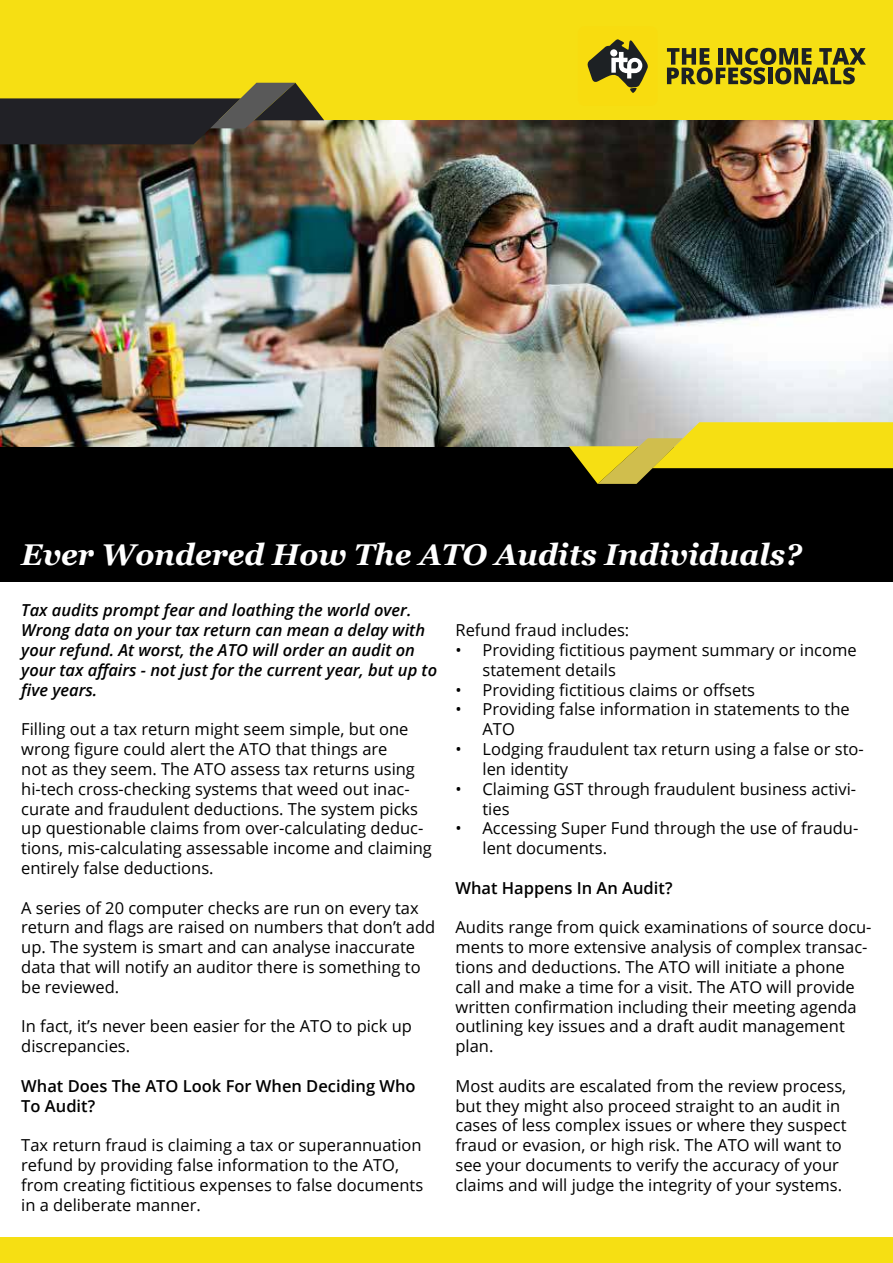
<style>
.page{position:relative;width:893px;height:1263px;background:#fff}
.page>*{position:absolute;margin:0;border:0;box-sizing:border-box;transform-origin:0 0}
.t1{font:italic 700 30px "Georgia";color:#fff}
.t2{font:16.5px/19.8px "Open Sans";color:#000}
.t3{font:italic 600 16.5px/19.8px "Open Sans";color:#000}
.t4{font:600 16.5px/19.8px "Open Sans";color:#000}
</style>
<div class="page">
<div style="left:0;top:446px;width:893px;height:136px;background:#000"></div>
<div style="left:0;top:0;width:893px;height:136px;background:#f6df13"></div>
<div style="left:578px;top:26px;width:79px;height:80px;background:#f8dc0f;border-radius:7px"></div>
<svg style="left:587px;top:39px;width:61px;height:54px"></svg>
<div style="left:610px;top:49px;width:7px;height:8px;background:#fff;border-radius:50%"></div>
<svg style="left:667px;top:48px;width:199px;height:36px"></svg>
<div style="left:0;top:1237px;width:893px;height:26px;background:#f6df13"></div>
<img style="left:0;top:120px;width:893px;height:326px">
<svg style="left:0;top:83px;width:324px;height:61px"></svg>
<svg style="left:569px;top:422px;width:324px;height:62px"></svg>
<h1 class="t1" style="left:21px;top:537px;width:782px">Ever Wondered How The ATO Audits Individuals?</h1>
<p class="t3" style="left:21px;top:602px;width:417px">Tax audits prompt fear and loathing the world over.<br>Wrong data on your tax return can mean a delay with your refund. At worst, the ATO will order an audit on your tax affairs - not just for the current year, but up to five years.</p>
<p class="t2" style="left:21px;top:721px;width:412px">Filling out a tax return might seem simple, but one wrong figure could alert the ATO that things are<br>not as they seem. The ATO assess tax returns using hi-tech cross-checking systems that weed out inac&shy;curate and fraudulent deductions. The system picks up questionable claims from over-calculating deduc&shy;tions, mis-calculating assessable income and claiming entirely false deductions.</p>
<p class="t2" style="left:21px;top:897px;width:416px">A series of 20 computer checks are run on every tax return and flags are raised on numbers that don’t add up. The system is smart and can analyse inaccurate data that will notify an auditor there is something to be reviewed.</p>
<p class="t2" style="left:21px;top:1016px;width:392px">In fact, it’s never been easier for the ATO to pick up discrepancies.</p>
<p class="t4" style="left:21px;top:1077px;width:396px">What Does The ATO Look For When Deciding Who<br>To Audit?</p>
<p class="t2" style="left:21px;top:1135px;width:403px">Tax return fraud is claiming a tax or superannuation refund by providing false information to the ATO, from creating fictitious expenses to false documents in a deliberate manner.</p>
<p class="t2" style="left:455px;top:620px;width:175px">Refund fraud includes:</p>
<p class="t2" style="left:482px;top:640px;width:376px;text-indent:-27px">• Providing fictitious payment summary or income statement details</p>
<p class="t2" style="left:455px;top:679px;width:301px">• Providing fictitious claims or offsets</p>
<p class="t2" style="left:482px;top:699px;width:369px;text-indent:-27px">• Providing false information in statements to the<br>ATO</p>
<p class="t2" style="left:482px;top:739px;width:383px;text-indent:-27px">• Lodging fraudulent tax return using a false or sto&shy;len identity</p>
<p class="t2" style="left:482px;top:778px;width:375px;text-indent:-27px">• Claiming GST through fraudulent business activi&shy;ties</p>
<p class="t2" style="left:482px;top:818px;width:377px;text-indent:-27px">• Accessing Super Fund through the use of fraudu&shy;lent documents.</p>
<p class="t4" style="left:455px;top:879px;width:218px">What Happens In An Audit?</p>
<p class="t2" style="left:455px;top:917px;width:418px">Audits range from quick examinations of source docu&shy;ments to more extensive analysis of complex transac&shy;tions and deductions. The ATO will initiate a phone call and make a time for a visit. The ATO will provide written confirmation including their meeting agenda outlining key issues and a draft audit management plan.</p>
<p class="t2" style="left:455px;top:1075px;width:392px">Most audits are escalated from the review process, but they might also proceed straight to an audit in cases of less complex issues or where they suspect fraud or evasion, or high risk. The ATO will want to see your documents to verify the accuracy of your claims and will judge the integrity of your systems.</p>
</div>
